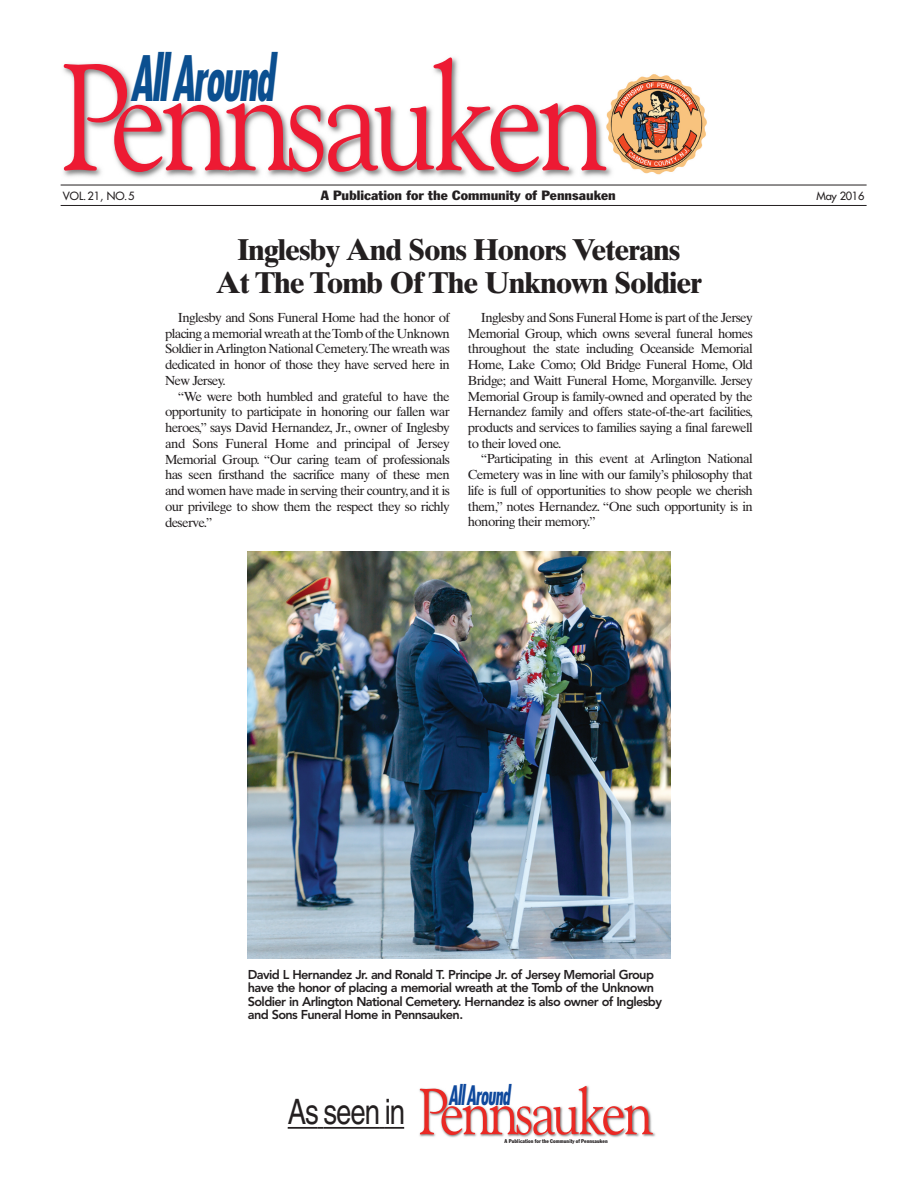
<style>
.page{position:relative;width:918px;height:1188px;background:#fff}
.page>*{position:absolute;margin:0;border:0;box-sizing:border-box;transform-origin:0 0}
.t1{font:151.65px "Goudy Old Style BT";letter-spacing:-.05em;color:#ed1a33;scale:.85 1}
.t2{font:65.1px "Goudy Old Style BT";color:#ea2924;scale:.85 1}
.t3{font:italic 700 condensed 60.9px "Futura";letter-spacing:-.035em;color:#0b4f90;scale:.7 1}
.t4{font:condensed 35.1px "Helvetica";letter-spacing:-.03em;color:#231f20;scale:.96 1}
.t5{font:700 30.15px/33.8px "Times Ten";letter-spacing:-.035em;color:#231f20;text-align:center}
.t6{font:italic 700 condensed 26.1px "Futura";letter-spacing:-.035em;color:#0f499d;scale:.7 1}
.t7{font:13.2px/15.8px "Times Ten";letter-spacing:-.05em;color:#231f20;text-align:justify}
.t8{font:condensed 13.2px "Franklin Gothic";color:#231f20;scale:1.15 1}
.t9{font:800 12.75px/13.5px "Avenir";letter-spacing:-.045em;color:#231f20}
.t10{font:11.1px "Futura";letter-spacing:-.03em;color:#231f20}
.t11{font:condensed 5.25px "Franklin Gothic";letter-spacing:.015em;color:#231f20}
.s1{font-family:"Goudy Old Style BT";font-stretch:normal;font-size:65.1px;color:#ea2924}
</style>
<div class="page">
<img style="left:60px;top:57px;width:642px;height:149px">
<hr style="left:288px;top:1127px;width:30px;height:2px;background:#231f20">
<svg style="left:318px;top:1127px;width:6px;height:2px"></svg>
<hr style="left:324px;top:1127px;width:55px;height:2px;background:#231f20">
<svg style="left:379px;top:1127px;width:25px;height:2px"></svg>
<img style="left:419px;top:1085px;width:237px;height:53px">
<img style="left:606px;top:72px;width:101px;height:104px;border-radius:50%">
<hr style="left:61px;top:205px;width:806px;height:1px;background:#231f20">
<hr style="left:61px;top:185px;width:806px;height:1px;background:#231f20">
<img style="left:248px;top:551px;width:422px;height:407px">
<h3 class="t3" style="left:130px;top:52px;width:207px">AllAround</h3>
<h1 class="t1" style="left:59px;top:59px;width:646px">Pennsauken</h1>
<p class="t10" style="left:63px;top:191px;width:73px">VOL.21, NO.5</p>
<p class="t8" style="left:321px;top:191px;width:258px">A Publication for the Community of Pennsauken</p>
<p class="t10" style="left:817px;top:191px;width:49px">May 2016</p>
<h3 class="t5" style="left:216px;top:236px;width:488px">Inglesby And Sons Honors Veterans<br>At The Tomb Of The Unknown Soldier</h3>
<p class="t7" style="left:165px;top:311px;width:286px;text-indent:13px">Inglesby and Sons Funeral Home had the honor of placing a memorial wreath at theTomb of the Unknown Soldier inArlington National Cemetery.The wreath was dedicated in honor of those they have served here in New Jersey.</p>
<p class="t7" style="left:165px;top:389px;width:286px;text-indent:13px">“We were both humbled and grateful to have the opportunity to participate in honoring our fallen war heroes,” says David Hernandez, Jr., owner of Inglesby and Sons Funeral Home and principal of Jersey Memorial Group. “Our caring team of professionals has seen firsthand the sacrifice many of these men and women have made in serving their country, and it is our privilege to show them the respect they so richly deserve.”</p>
<p class="t7" style="left:468px;top:311px;width:286px;text-indent:13px">Inglesby and Sons Funeral Home is part of the Jersey Memorial Group, which owns several funeral homes throughout the state including Oceanside Memorial Home, Lake Como; Old Bridge Funeral Home, Old Bridge; and Waitt Funeral Home, Morganville. Jersey Memorial Group is family-owned and operated by the Hernandez family and offers state-of-the-art facilities, products and services to families saying a final farewell to their loved one.</p>
<p class="t7" style="left:468px;top:452px;width:286px;text-indent:13px">“Participating in this event at Arlington National Cemetery was in line with our family’s philosophy that life is full of opportunities to show people we cherish them,” notes Hernandez. “One such opportunity is in honoring their memory.”</p>
<p class="t9" style="left:248px;top:969px;width:416px">David L Hernandez Jr. and Ronald T. Principe Jr. of Jersey Memorial Group have the honor of placing a memorial wreath at the Tomb of the Unknown Soldier in Arlington National Cemetery. Hernandez is also owner of Inglesby and Sons Funeral Home in Pennsauken.</p>
<h3 class="t6" style="left:448px;top:1084px;width:90px">AllAround</h3>
<h2 class="t2" style="left:552px;top:1086px;width:121px">uken</h2>
<h3 class="t4" style="left:288px;top:1099px;width:281px">As seen in <span class="s1">Pennsa</span></h3>
<p class="t11" style="left:504px;top:1139px;width:105px">A Publication for the Community of Pennsauken</p>
</div>
